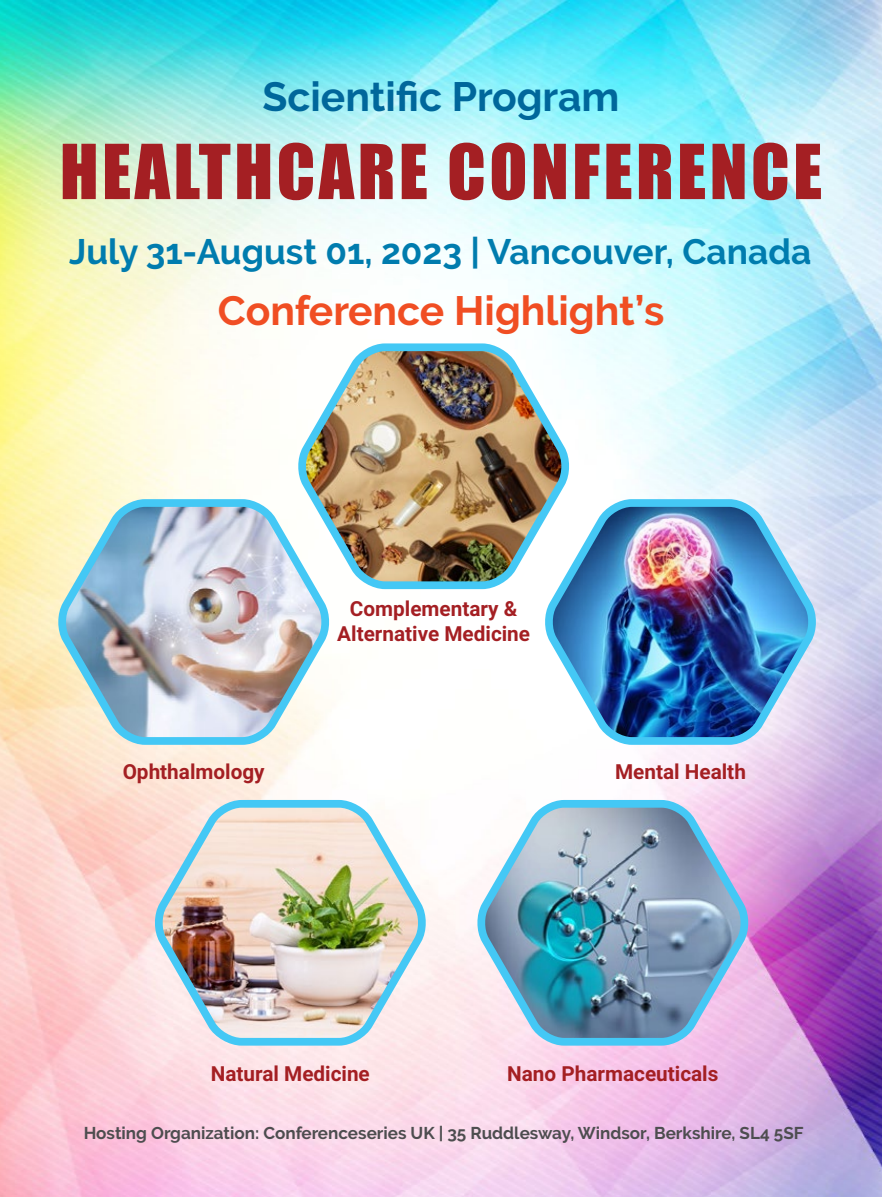
<style>
.page{position:relative;width:882px;height:1197px;background:#fff}
.page>*{position:absolute;margin:0;border:0;box-sizing:border-box;transform-origin:0 0}
.t1{font:70px "Impact";letter-spacing:.05em;color:#a41f23}
.t2{font:700 40.77px "Raleway";color:#f04e23}
.t3{font:700 40.77px "Raleway";color:#00679b}
.t4{font:700 35.18px "Raleway";color:#007cae}
.t5{font:700 20.82px/24.8px "Roboto";color:#a41f23;text-align:center}
.t6{font:700 16.97px "Raleway";color:#4d4d4f}
</style>
<div class="page">
<img style="left:0;top:1px;width:882px;height:1196px">
<img style="left:469px;top:796px;width:287px;height:254px">
<img style="left:290px;top:340px;width:287px;height:253px">
<img style="left:537px;top:495px;width:287px;height:254px">
<img style="left:50px;top:495px;width:287px;height:254px">
<img style="left:147px;top:796px;width:287px;height:254px">
<h2 class="t3" style="left:263px;top:73px;width:358px">Scientific Program</h2>
<h1 class="t1" style="left:60px;top:117px;width:764px">HEALTHCARE CONFERENCE</h1>
<h3 class="t4" style="left:69px;top:232px;width:744px">July 31-August 01, 2023 | Vancouver, Canada</h3>
<h2 class="t2" style="left:218px;top:287px;width:448px">Conference Highlight’s</h2>
<p class="t5" style="left:337px;top:596px;width:194px">Complementary &amp;<br>Alternative Medicine</p>
<p class="t5" style="left:123px;top:758px;width:143px">Ophthalmology</p>
<p class="t5" style="left:615px;top:758px;width:132px">Mental Health</p>
<p class="t5" style="left:211px;top:1060px;width:161px">Natural Medicine</p>
<p class="t5" style="left:507px;top:1060px;width:213px">Nano Pharmaceuticals</p>
<p class="t6" style="left:84px;top:1123px;width:721px">Hosting Organization: Conferenceseries UK | 35 Ruddlesway, Windsor, Berkshire, SL4 5SF</p>
</div>
